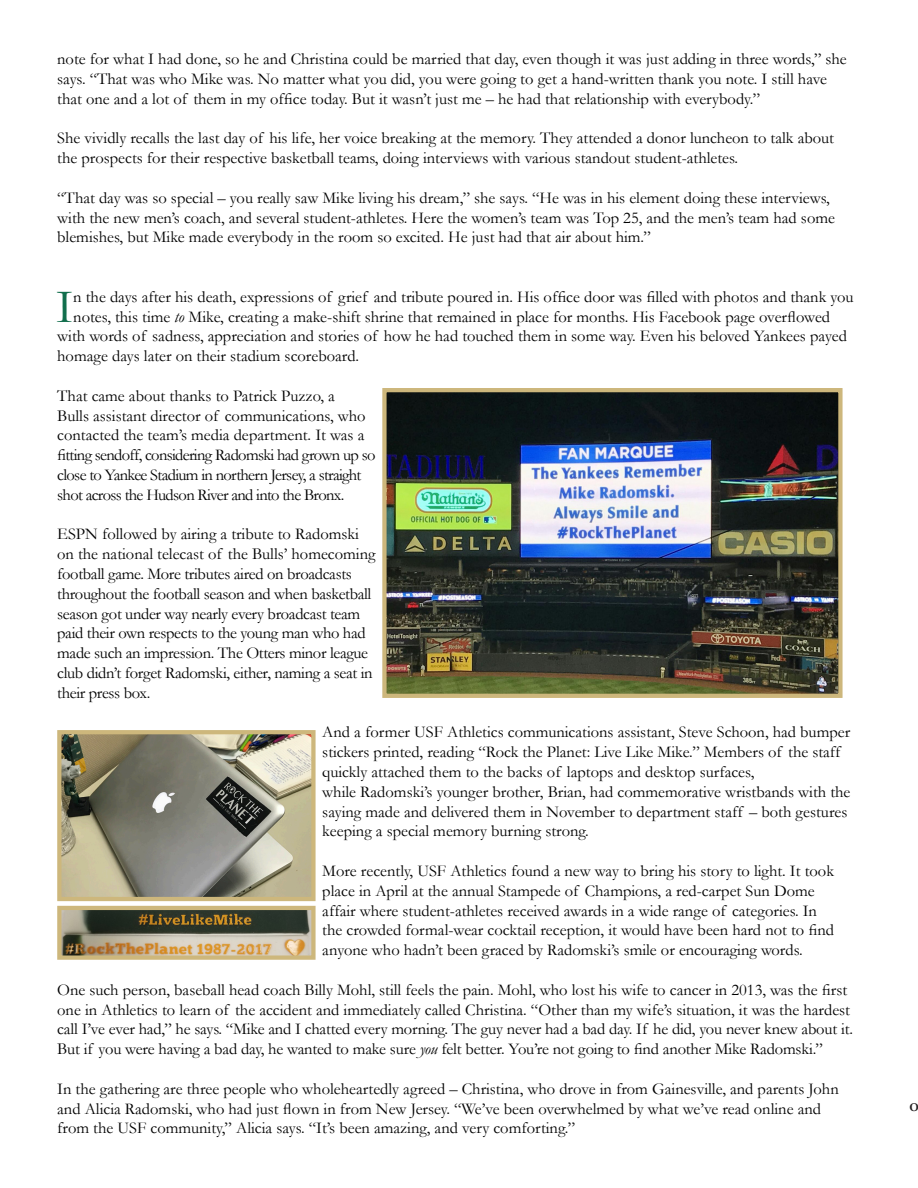
<style>
.page{position:relative;width:918px;height:1188px;background:#fff}
.page>*{position:absolute;margin:0;border:0;box-sizing:border-box;transform-origin:0 0}
.t1{font:48.3px "Garamond";color:#116e4c}
.t2{font:16.5px/19.8px "Garamond";color:#000}
.t3{font:16.5px/19.8px "Garamond";letter-spacing:-.02em;color:#000}
.t4{font:16.5px/19.8px "Garamond";letter-spacing:-.04em;color:#000}
.t5{font:700 12px "Garamond";color:#231f20}
.s1{font-style:italic}
</style>
<div class="page">
<img style="left:62px;top:735px;width:249px;height:161px">
<div style="left:57px;top:730px;width:259px;height:171px;border:4px solid #cdb77c"></div>
<img style="left:387px;top:393px;width:451px;height:300px">
<div style="left:382px;top:388px;width:461px;height:310px;border:4px solid #cdb77c"></div>
<img style="left:62px;top:911px;width:249px;height:44px">
<div style="left:57px;top:906px;width:259px;height:54px;border:4px solid #cdb77c"></div>
<p class="t2" style="left:57px;top:49px;width:791px">note for what I had done, so he and Christina could be married that day, even though it was just adding in three words,” she says. “That was who Mike was. No matter what you did, you were going to get a hand-written thank you note. I still have that one and a lot of them in my office today. But it wasn’t just me – he had that relationship with everybody.”</p>
<p class="t2" style="left:57px;top:128px;width:778px">She vividly recalls the last day of his life, her voice breaking at the memory. They attended a donor luncheon to talk about the prospects for their respective basketball teams, doing interviews with various standout student-athletes.</p>
<p class="t2" style="left:57px;top:187px;width:779px">“That day was so special – you really saw Mike living his dream,” she says. “He was in his element doing these interviews, with the new men’s coach, and several student-athletes. Here the women’s team was Top 25, and the men’s team had some blemishes, but Mike made everybody in the room so excited. He just had that air about him.”</p>
<p class="t1" style="left:56px;top:274px;width:19px">I</p>
<p class="t2" style="left:73px;top:286px;width:782px">n the days after his death, expressions of grief and tribute poured in. His office door was filled with photos and thank you</p>
<p class="t2" style="left:73px;top:306px;width:758px">notes, this time <span class="s1">to</span> Mike, creating a make-shift shrine that remained in place for months. His Facebook page overflowed</p>
<p class="t2" style="left:57px;top:326px;width:791px">with words of sadness, appreciation and stories of how he had touched them in some way. Even his beloved Yankees payed</p>
<p class="t2" style="left:57px;top:346px;width:304px">homage days later on their stadium scoreboard.</p>
<p class="t4" style="left:57px;top:385px;width:320px">That came about thanks to Patrick Puzzo, a<br>Bulls assistant director of communications, who contacted the team’s media department. It was a fitting sendoff, considering Radomski had grown up so close to Yankee Stadium in northern Jersey, a straight shot across the Hudson River and into the Bronx.</p>
<p class="t3" style="left:57px;top:524px;width:320px">ESPN followed by airing a tribute to Radomski on the national telecast of the Bulls’ homecoming football game. More tributes aired on broadcasts throughout the football season and when basketball season got under way nearly every broadcast team paid their own respects to the young man who had made such an impression. The Otters minor league club didn’t forget Radomski, either, naming a seat in their press box.</p>
<p class="t2" style="left:322px;top:722px;width:529px">And a former USF Athletics communications assistant, Steve Schoon, had bumper stickers printed, reading “Rock the Planet: Live Like Mike.” Members of the staff quickly attached them to the backs of laptops and desktop surfaces,</p>
<p class="t2" style="left:322px;top:781px;width:530px">while Radomski’s younger brother, Brian, had commemorative wristbands with the saying made and delivered them in November to department staff – both gestures keeping a special memory burning strong.</p>
<p class="t2" style="left:322px;top:860px;width:513px">More recently, USF Athletics found a new way to bring his story to light. It took place in April at the annual Stampede of Champions, a red-carpet Sun Dome affair where student-athletes received awards in a wide range of categories. In the crowded formal-wear cocktail reception, it would have been hard not to find anyone who hadn’t been graced by Radomski’s smile or encouraging words.</p>
<p class="t2" style="left:57px;top:979px;width:797px">One such person, baseball head coach Billy Mohl, still feels the pain. Mohl, who lost his wife to cancer in 2013, was the first one in Athletics to learn of the accident and immediately called Christina. “Other than my wife’s situation, it was the hardest call I’ve ever had,” he says. “Mike and I chatted every morning. The guy never had a bad day. If he did, you never knew about it.<br>But if you were having a bad day, he wanted to make sure <span class="s1">you</span> felt better. You’re not going to find another Mike Radomski.”</p>
<p class="t2" style="left:57px;top:1078px;width:783px">In the gathering are three people who wholeheartedly agreed – Christina, who drove in from Gainesville, and parents John and Alicia Radomski, who had just flown in from New Jersey. “We’ve been overwhelmed by what we’ve read online and from the USF community,” Alicia says. “It’s been amazing, and very comforting.”</p>
<p class="t5" style="left:909px;top:1099px;width:11px">O</p>
</div>
